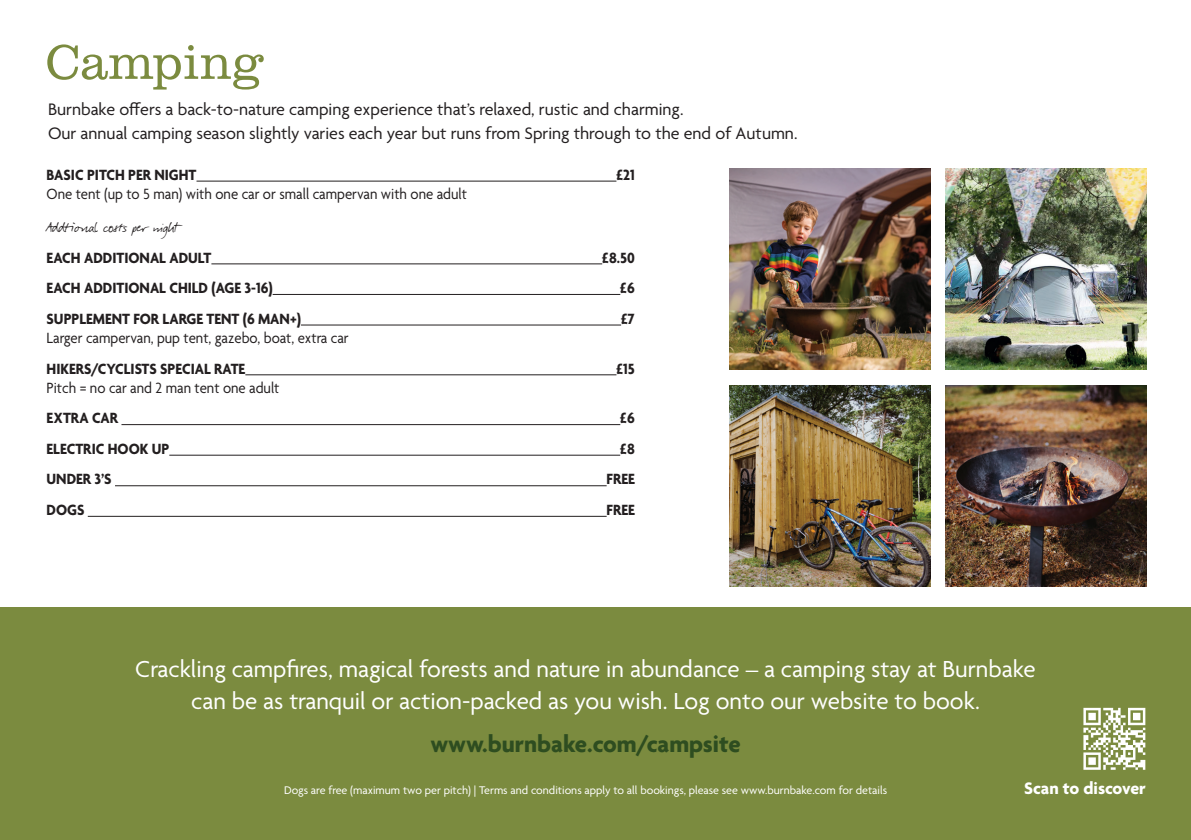
<style>
.page{position:relative;width:1191px;height:840px;background:#fff}
.page>*{position:absolute;margin:0;border:0;box-sizing:border-box;transform-origin:0 0}
.t1{font:300 50px "Clarendon URW";letter-spacing:-.005em;color:#7b8b3f}
.t2{font:25px/31.8px "Agenda";color:#fff;text-align:center}
.t3{font:700 25px "Agenda";color:#2e4d20}
.t4{font:18px/24px "Agenda";color:#231f20}
.t5{font:18px "Darkwoman";color:#231f20;scale:.92 1}
.t6{font:700 18px "Agenda";letter-spacing:-.005em;color:#fff}
.t7{font:700 16px "Agenda";color:#231f20;scale:.92 1}
.t8{font:16px "Agenda";color:#231f20;scale:.92 1}
.t9{font:12px "Agenda";color:#fff}
</style>
<div class="page">
<div style="left:0;top:607px;width:1191px;height:232px;background:#7b8b3f"></div>
<hr style="left:196px;top:181px;width:420px;height:1px;background:#231f20">
<hr style="left:211px;top:263px;width:391px;height:1px;background:#231f20">
<hr style="left:273px;top:294px;width:347px;height:1px;background:#231f20">
<hr style="left:301px;top:324px;width:320px;height:1px;background:#231f20">
<hr style="left:245px;top:374px;width:371px;height:1px;background:#231f20">
<hr style="left:121px;top:424px;width:499px;height:1px;background:#231f20">
<hr style="left:169px;top:454px;width:451px;height:1px;background:#231f20">
<hr style="left:115px;top:485px;width:491px;height:1px;background:#231f20">
<hr style="left:88px;top:515px;width:518px;height:1px;background:#231f20">
<img style="left:945px;top:168px;width:201px;height:201px">
<img style="left:729px;top:385px;width:201px;height:201px">
<img style="left:945px;top:385px;width:201px;height:201px">
<img style="left:729px;top:168px;width:201px;height:201px">
<svg style="left:1083px;top:707px;width:62px;height:62px"></svg>
<p class="t1" style="left:45px;top:28px;width:220px">Camping</p>
<p class="t4" style="left:48px;top:98px;width:751px">Burnbake offers a back-to-nature camping experience that’s relaxed, rustic and charming.<br>Our annual camping season slightly varies each year but runs from Spring through to the end of Autumn.</p>
<p class="t7" style="left:47px;top:166px;width:164px">BASIC PITCH PER NIGHT</p>
<p class="t7" style="left:616px;top:166px;width:21px">£21</p>
<p class="t8" style="left:47px;top:185px;width:458px">One tent (up to 5 man) with one car or small campervan with one adult</p>
<p class="t5" style="left:47px;top:215px;width:145px">Addtional costs per night</p>
<p class="t7" style="left:47px;top:249px;width:181px">EACH ADDITIONAL ADULT</p>
<p class="t7" style="left:602px;top:249px;width:37px">£8.50</p>
<p class="t7" style="left:47px;top:279px;width:247px">EACH ADDITIONAL CHILD (AGE 3-16)</p>
<p class="t7" style="left:620px;top:279px;width:17px">£6</p>
<p class="t7" style="left:47px;top:310px;width:278px">SUPPLEMENT FOR LARGE TENT (6 MAN+)</p>
<p class="t7" style="left:621px;top:310px;width:16px">£7</p>
<p class="t8" style="left:47px;top:329px;width:330px">Larger campervan, pup tent, gazebo, boat, extra car</p>
<p class="t7" style="left:47px;top:359px;width:217px">HIKERS/CYCLISTS SPECIAL RATE</p>
<p class="t7" style="left:616px;top:359px;width:21px">£15</p>
<p class="t8" style="left:47px;top:379px;width:255px">Pitch = no car and 2 man tent one adult</p>
<p class="t7" style="left:47px;top:409px;width:79px">EXTRA CAR</p>
<p class="t7" style="left:620px;top:409px;width:17px">£6</p>
<p class="t7" style="left:47px;top:440px;width:135px">ELECTRIC HOOK UP</p>
<p class="t7" style="left:620px;top:440px;width:17px">£8</p>
<p class="t7" style="left:47px;top:470px;width:72px">UNDER 3’S</p>
<p class="t7" style="left:606px;top:470px;width:32px">FREE</p>
<p class="t7" style="left:47px;top:501px;width:43px">DOGS</p>
<p class="t7" style="left:606px;top:501px;width:32px">FREE</p>
<p class="t2" style="left:135px;top:654px;width:902px">Crackling campfires, magical forests and nature in abundance – a camping stay at Burnbake can be as tranquil or action-packed as you wish. Log onto our website to book.</p>
<p class="t3" style="left:430px;top:730px;width:312px">www.burnbake.com/campsite</p>
<p class="t9" style="left:284px;top:783px;width:604px">Dogs are free (maximum two per pitch) | Terms and conditions apply to all bookings, please see www.burnbake.com for details</p>
<p class="t6" style="left:1024px;top:778px;width:123px">Scan to discover</p>
</div>
